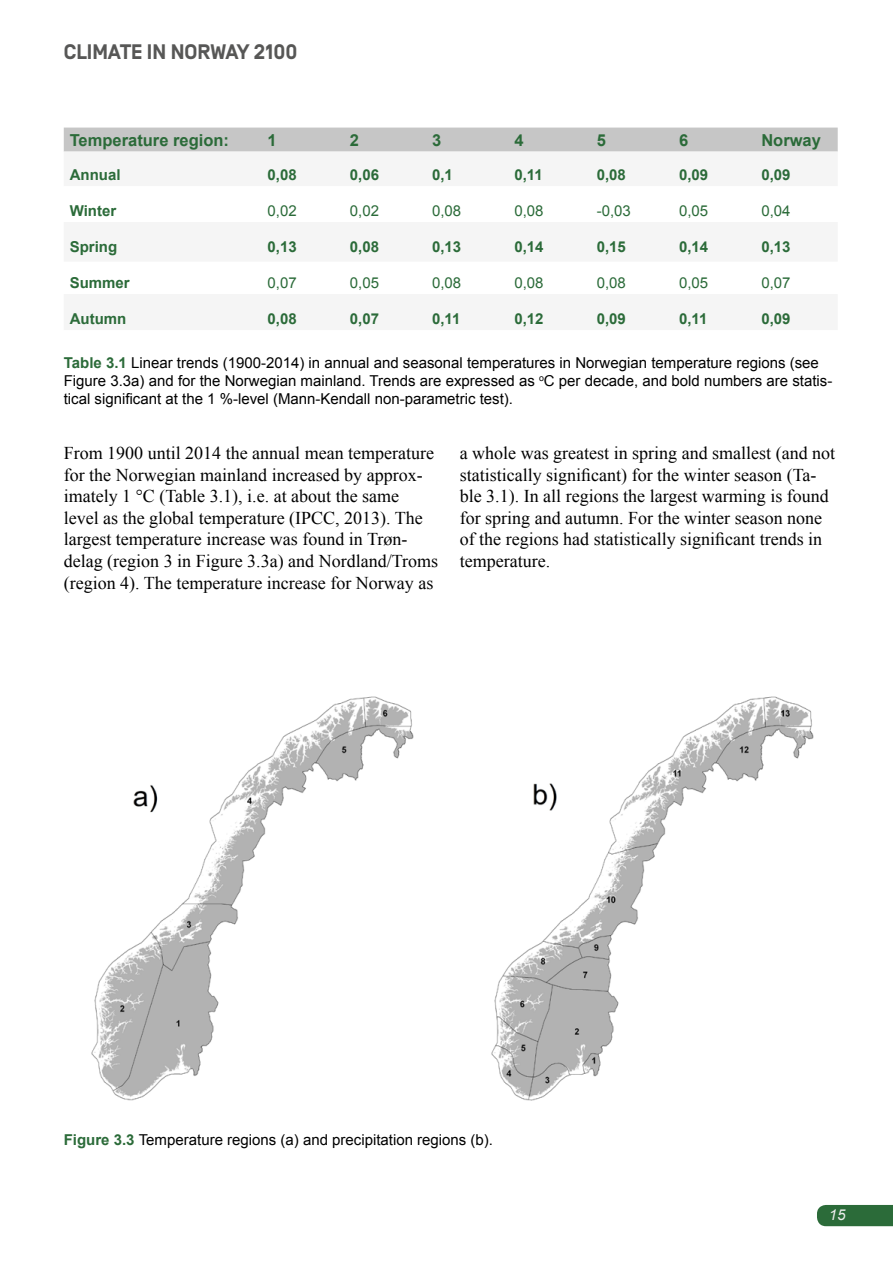
<style>
.page{position:relative;width:893px;height:1263px;background:#fff}
.page>*{position:absolute;margin:0;border:0;box-sizing:border-box;transform-origin:0 0}
.t1{font:700 21px "Simplon BP";color:#575756}
.t2{font:18px/21.6px "Times New Roman";color:#000}
.t3{font:700 16.5px "Arial";color:#2b6b39}
.t4{font:15px/18px "Arial";color:#000}
.t5{font:700 15px "Arial";color:#2b6b39}
.t6{font:15px "Arial";color:#2b6b39}
.t7{font:italic 15px "Arial";color:#ededed}
.s1{font-weight:700;color:#2b6b39}
</style>
<div class="page">
<div style="left:817px;top:1205px;width:76px;height:21px;background:#2b6b39"></div>
<div style="left:64px;top:128px;width:774px;height:24px;background:#c6c6c6"></div>
<img style="left:91px;top:696px;width:323px;height:405px">
<img style="left:491px;top:696px;width:323px;height:405px">
<p class="t1" style="left:64px;top:39px;width:235px">CLIMATE IN NORWAY 2100</p>
<p class="t3" style="left:70px;top:129px;width:161px">Temperature region:</p>
<p class="t3" style="left:267px;top:129px;width:11px">1</p>
<p class="t3" style="left:350px;top:129px;width:11px">2</p>
<p class="t3" style="left:432px;top:129px;width:11px">3</p>
<p class="t3" style="left:514px;top:129px;width:11px">4</p>
<p class="t3" style="left:597px;top:129px;width:11px">5</p>
<p class="t3" style="left:679px;top:129px;width:11px">6</p>
<p class="t3" style="left:761px;top:129px;width:61px">Norway</p>
<p class="t5" style="left:70px;top:165px;width:52px">Annual</p>
<p class="t5" style="left:267px;top:165px;width:31px">0,08</p>
<p class="t5" style="left:350px;top:165px;width:31px">0,06</p>
<p class="t5" style="left:432px;top:165px;width:22px">0,1</p>
<p class="t5" style="left:514px;top:165px;width:30px">0,11</p>
<p class="t5" style="left:597px;top:165px;width:31px">0,08</p>
<p class="t5" style="left:679px;top:165px;width:31px">0,09</p>
<p class="t5" style="left:761px;top:165px;width:31px">0,09</p>
<p class="t5" style="left:70px;top:201px;width:48px">Winter</p>
<p class="t6" style="left:267px;top:201px;width:31px">0,02</p>
<p class="t6" style="left:350px;top:201px;width:31px">0,02</p>
<p class="t6" style="left:432px;top:201px;width:31px">0,08</p>
<p class="t6" style="left:514px;top:201px;width:31px">0,08</p>
<p class="t6" style="left:597px;top:201px;width:36px">-0,03</p>
<p class="t6" style="left:679px;top:201px;width:31px">0,05</p>
<p class="t6" style="left:761px;top:201px;width:31px">0,04</p>
<p class="t5" style="left:70px;top:237px;width:49px">Spring</p>
<p class="t5" style="left:267px;top:237px;width:31px">0,13</p>
<p class="t5" style="left:350px;top:237px;width:31px">0,08</p>
<p class="t5" style="left:432px;top:237px;width:31px">0,13</p>
<p class="t5" style="left:514px;top:237px;width:31px">0,14</p>
<p class="t5" style="left:597px;top:237px;width:31px">0,15</p>
<p class="t5" style="left:679px;top:237px;width:31px">0,14</p>
<p class="t5" style="left:761px;top:237px;width:31px">0,13</p>
<p class="t5" style="left:70px;top:273px;width:62px">Summer</p>
<p class="t6" style="left:267px;top:273px;width:31px">0,07</p>
<p class="t6" style="left:350px;top:273px;width:31px">0,05</p>
<p class="t6" style="left:432px;top:273px;width:31px">0,08</p>
<p class="t6" style="left:514px;top:273px;width:31px">0,08</p>
<p class="t6" style="left:597px;top:273px;width:31px">0,08</p>
<p class="t6" style="left:679px;top:273px;width:31px">0,05</p>
<p class="t6" style="left:761px;top:273px;width:31px">0,07</p>
<p class="t5" style="left:70px;top:309px;width:58px">Autumn</p>
<p class="t5" style="left:267px;top:309px;width:31px">0,08</p>
<p class="t5" style="left:350px;top:309px;width:31px">0,07</p>
<p class="t5" style="left:432px;top:309px;width:30px">0,11</p>
<p class="t5" style="left:514px;top:309px;width:31px">0,12</p>
<p class="t5" style="left:597px;top:309px;width:31px">0,09</p>
<p class="t5" style="left:679px;top:309px;width:30px">0,11</p>
<p class="t5" style="left:761px;top:309px;width:31px">0,09</p>
<p class="t4" style="left:64px;top:354px;width:770px"><span class="s1">Table 3.1</span> Linear trends (1900-2014) in annual and seasonal temperatures in Norwegian temperature regions (see<br>Figure 3.3a) and for the Norwegian mainland. Trends are expressed as <sup>o</sup>C per decade, and bold numbers are statis&shy;tical significant at the 1 %-level (Mann-Kendall non-parametric test).</p>
<p class="t2" style="left:64px;top:442px;width:376px">From 1900 until 2014 the annual mean temperature for the Norwegian mainland increased by approx&shy;imately 1 °C (Table 3.1), i.e. at about the same level as the global temperature (IPCC, 2013). The largest temperature increase was found in Trøn&shy;delag (region 3 in Figure 3.3a) and Nordland/Troms (region 4). The temperature increase for Norway as</p>
<p class="t2" style="left:460px;top:442px;width:377px">a whole was greatest in spring and smallest (and not statistically significant) for the winter season (Ta&shy;ble 3.1). In all regions the largest warming is found for spring and autumn. For the winter season none of the regions had statistically significant trends in temperature.</p>
<p class="t4" style="left:64px;top:1131px;width:431px"><span class="s1">Figure 3.3</span> Temperature regions (a) and precipitation regions (b).</p>
<p class="t7" style="left:829px;top:1205px;width:18px">15</p>
</div>
